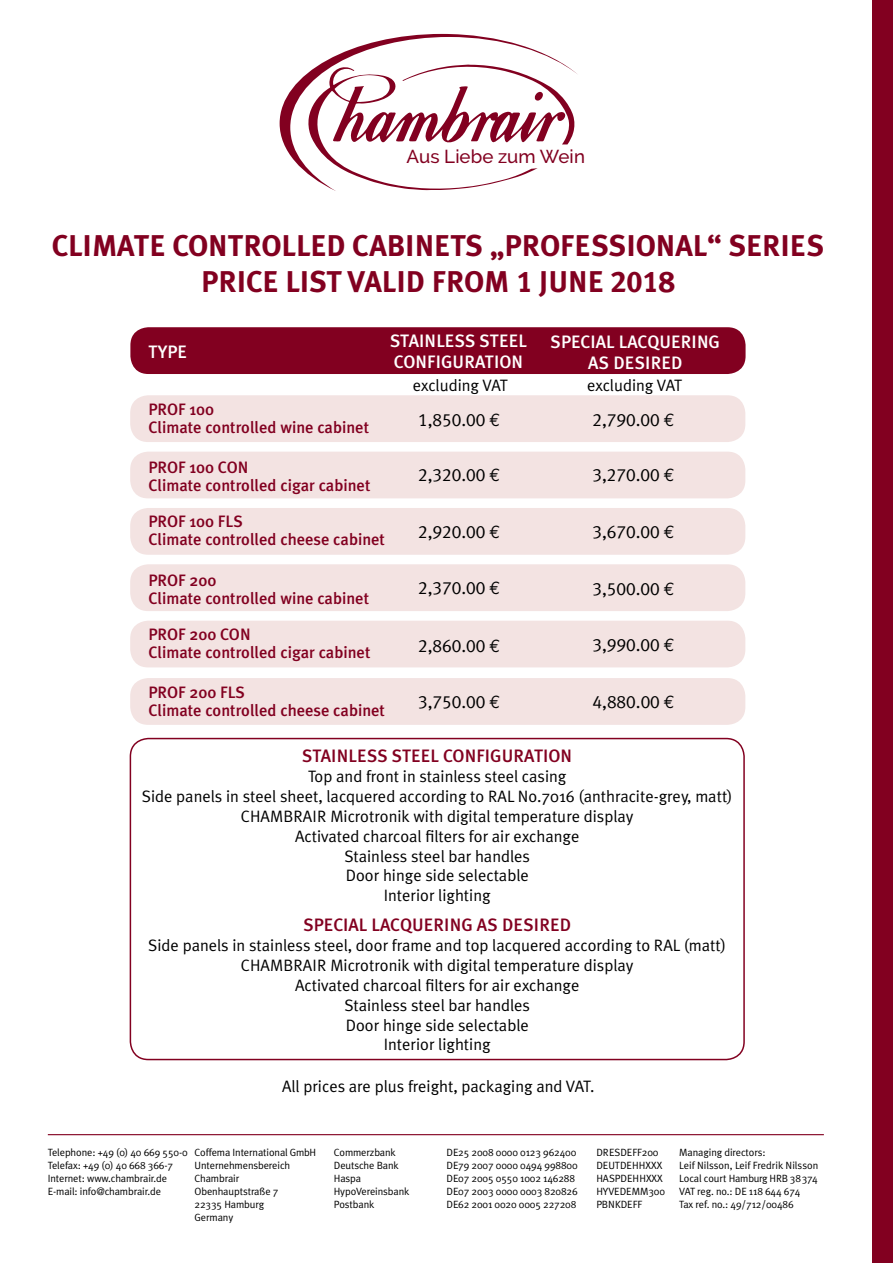
<style>
.page{position:relative;width:893px;height:1263px;background:#fff}
.page>*{position:absolute;margin:0;border:0;box-sizing:border-box;transform-origin:0 0}
.t1{font:30px/36px "Meta Plus Bold Caps";color:#820020;text-align:center}
.t2{font:500 18.75px "Raleway";color:#820020}
.t3{font:18px "Meta Plus Normal Caps";color:#000}
.t4{font:18px/21px "Meta Plus Medium Caps";color:#fff}
.t5{font:18px "Meta Plus Medium Caps";color:#820020}
.t6{font:16.5px/19.8px "Meta Plus Normal";color:#000;text-align:center}
.t7{font:500 16.5px/18px "Meta Plus";color:#820020}
.t8{font:10.5px/13px "Meta Plus Normal";letter-spacing:-.01em;color:#000}
.s1{font-family:"Euro Mono"}
</style>
<div class="page">
<svg style="left:280px;top:34px;width:297px;height:157px"></svg>
<svg style="left:308px;top:64px;width:267px;height:126px"></svg>
<div style="left:130px;top:327px;width:616px;height:47px;background:#820020;border-radius:18px"></div>
<div style="left:130px;top:395px;width:615px;height:47px;background:#f3e3e2;border-radius:18px"></div>
<div style="left:130px;top:452px;width:615px;height:46px;background:#f3e3e2;border-radius:18px"></div>
<div style="left:130px;top:564px;width:615px;height:47px;background:#f3e3e2;border-radius:18px"></div>
<div style="left:130px;top:508px;width:615px;height:47px;background:#f3e3e2;border-radius:18px"></div>
<div style="left:130px;top:621px;width:615px;height:46px;background:#f3e3e2;border-radius:18px"></div>
<div style="left:130px;top:678px;width:615px;height:47px;background:#f3e3e2;border-radius:18px"></div>
<div style="left:130px;top:738px;width:615px;height:322px;border:2px solid #820020;border-radius:18px"></div>
<div style="left:873px;top:0;width:20px;height:1263px;background:#820020"></div>
<hr style="left:48px;top:1134px;width:776px;height:1px;background:#820020">
<p class="t2" style="left:406px;top:146px;width:180px">Aus Liebe zum Wein</p>
<h1 class="t1" style="left:52px;top:228px;width:774px">CLIMATE CONTROLLED CABINETS „PROFESSIONAL“ SERIES<br>PRICE LIST VALID FROM 1 JUNE 2018</h1>
<p class="t4" style="left:390px;top:330px;width:138px">STAINLESS STEEL<br>CONFIGURATION</p>
<p class="t4" style="left:148px;top:341px;width:40px">TYPE</p>
<p class="t4" style="left:551px;top:331px;width:171px;text-align:center">SPECIAL LACQUERING<br>AS DESIRED</p>
<p class="t7" style="left:148px;top:400px;width:222px">PROF 100<br>Climate controlled wine cabinet</p>
<p class="t7" style="left:148px;top:458px;width:224px">PROF 100 CON<br>Climate controlled cigar cabinet</p>
<p class="t6" style="left:413px;top:375px;width:97px">excluding VAT</p>
<p class="t6" style="left:587px;top:375px;width:97px">excluding VAT</p>
<p class="t3" style="left:592px;top:409px;width:84px">2,790.00 <span class="s1">€</span></p>
<p class="t3" style="left:418px;top:409px;width:84px">1,850.00 <span class="s1">€</span></p>
<p class="t3" style="left:592px;top:465px;width:84px">3,270.00 <span class="s1">€</span></p>
<p class="t3" style="left:418px;top:465px;width:84px">2,320.00 <span class="s1">€</span></p>
<p class="t7" style="left:148px;top:513px;width:238px">PROF 100 FLS<br>Climate controlled cheese cabinet</p>
<p class="t7" style="left:148px;top:571px;width:222px">PROF 200<br>Climate controlled wine cabinet</p>
<p class="t7" style="left:148px;top:625px;width:224px">PROF 200 CON<br>Climate controlled cigar cabinet</p>
<p class="t7" style="left:148px;top:683px;width:238px">PROF 200 FLS<br>Climate controlled cheese cabinet</p>
<p class="t3" style="left:418px;top:522px;width:84px">2,920.00 <span class="s1">€</span></p>
<p class="t3" style="left:418px;top:577px;width:84px">2,370.00 <span class="s1">€</span></p>
<p class="t3" style="left:418px;top:636px;width:84px">2,860.00 <span class="s1">€</span></p>
<p class="t3" style="left:418px;top:691px;width:84px">3,750.00 <span class="s1">€</span></p>
<p class="t5" style="left:302px;top:745px;width:271px">STAINLESS STEEL CONFIGURATION</p>
<p class="t3" style="left:592px;top:522px;width:84px">3,670.00 <span class="s1">€</span></p>
<p class="t3" style="left:592px;top:579px;width:84px">3,500.00 <span class="s1">€</span></p>
<p class="t3" style="left:592px;top:634px;width:84px">3,990.00 <span class="s1">€</span></p>
<p class="t3" style="left:592px;top:691px;width:84px">4,880.00 <span class="s1">€</span></p>
<p class="t6" style="left:142px;top:766px;width:592px">Top and front in stainless steel casing<br>Side panels in steel sheet, lacquered according to RAL No.7016 (anthracite-grey, matt)<br>CHAMBRAIR Microtronik with digital temperature display<br>Activated charcoal filters for air exchange<br>Stainless steel bar handles<br>Door hinge side selectable<br>Interior lighting</p>
<p class="t6" style="left:148px;top:935px;width:579px">Side panels in stainless steel, door frame and top lacquered according to RAL (matt)<br>CHAMBRAIR Microtronik with digital temperature display<br>Activated charcoal filters for air exchange<br>Stainless steel bar handles<br>Door hinge side selectable<br>Interior lighting</p>
<p class="t6" style="left:282px;top:1076px;width:314px">All prices are plus freight, packaging and VAT.</p>
<p class="t5" style="left:303px;top:914px;width:269px">SPECIAL LACQUERING AS DESIRED</p>
<p class="t8" style="left:48px;top:1146px;width:141px">Telephone: +49 (0) 40 669 550-0<br>Telefax: +49 (0) 40 668 366-7<br>Internet: www.chambrair.de<br>E-mail: info@chambrair.de</p>
<p class="t8" style="left:195px;top:1146px;width:123px">Coffema International GmbH<br>Unternehmensbereich<br>Chambrair<br>Obenhauptstraße 7<br>22335 Hamburg<br>Germany</p>
<p class="t8" style="left:334px;top:1146px;width:77px">Commerzbank<br>Deutsche Bank<br>Haspa<br>HypoVereinsbank<br>Postbank</p>
<p class="t8" style="left:446px;top:1146px;width:133px">DE25 2008 0000 0123 962400<br>DE79 2007 0000 0494 998800<br>DE07 2005 0550 1002 146288<br>DE07 2003 0000 0003 820826<br>DE62 2001 0020 0005 227208</p>
<p class="t8" style="left:596px;top:1146px;width:70px">DRESDEFF200<br>DEUTDEHHXXX<br>HASPDEHHXXX<br>HYVEDEMM300<br>PBNKDEFF</p>
<p class="t8" style="left:679px;top:1146px;width:140px">Managing directors:<br>Leif Nilsson, Leif Fredrik Nilsson<br>Local court Hamburg HRB 38 374<br>VAT reg. no.: DE 118 644 674<br>Tax ref. no.: 49/712/00486</p>
</div>
